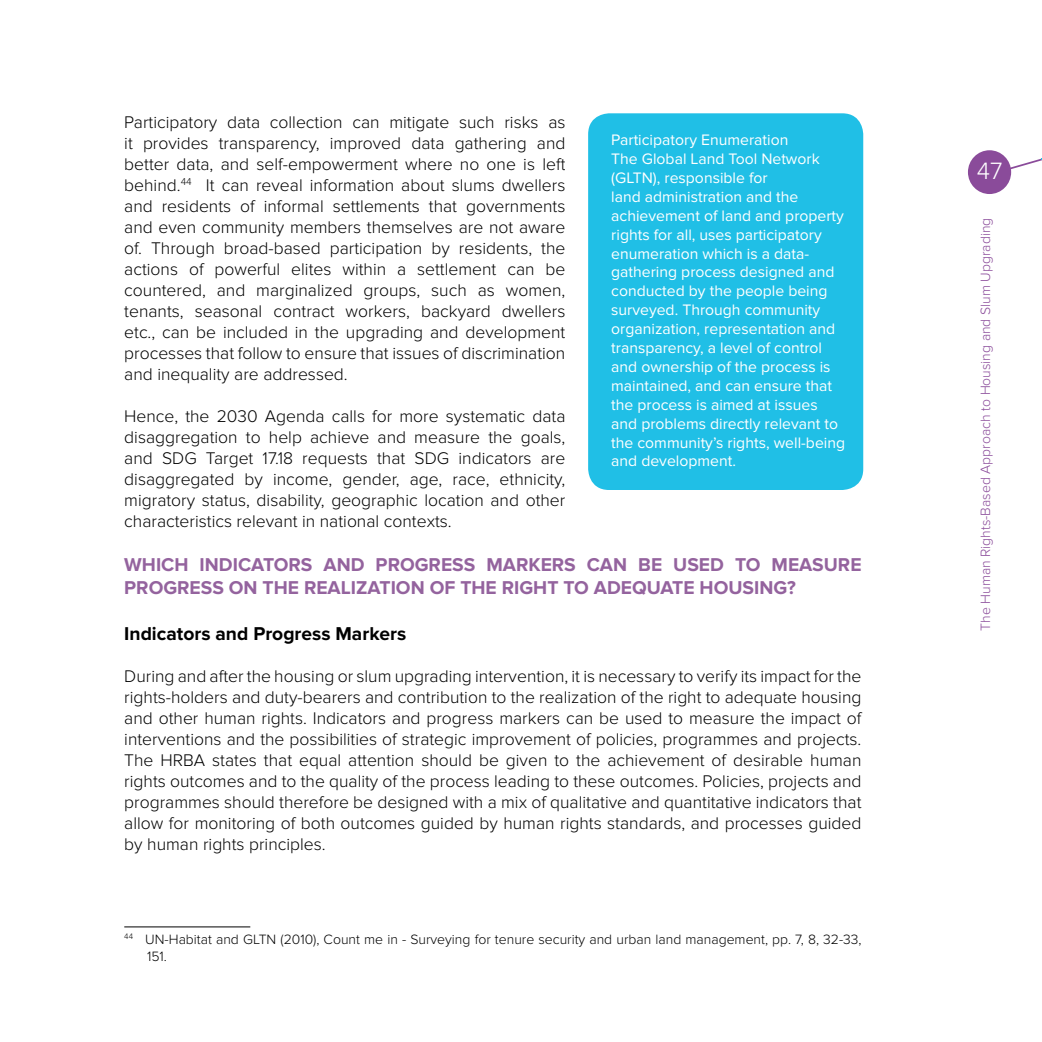
<style>
.page{position:relative;width:1042px;height:1042px;background:#fff}
.page>*{position:absolute;margin:0;border:0;box-sizing:border-box;transform-origin:0 0}
.t1{font:300 24.5px "Proxima Nova";color:#fff}
.t2{font:700 19.25px/23.1px "Proxima Nova";color:#94639e}
.t3{font:700 19.25px "Proxima Nova";color:#000}
.t4{font:300 17.5px/21px "Proxima Nova";color:#000;text-align:justify}
.t5{font:15.75px/18.9px "Proxima Nova";color:#fff}
.t6{font:300 14px/16.8px "Proxima Nova";color:#000}
.t7{font:300 14px "Proxima Nova";color:#8a4b9a}
</style>
<div class="page">
<div style="left:968px;top:150px;width:43px;height:44px;background:#8a4b9a;border-radius:50%"></div>
<svg style="left:1005px;top:157px;width:37px;height:19px"></svg>
<hr style="left:124px;top:926px;width:126px;height:1px;background:#000">
<div style="left:588px;top:113px;width:275px;height:377px;background:#20bfe6;border-radius:21px"></div>
<p class="t4" style="left:124px;top:111px;width:443px">Participatory data collection can mitigate such risks as it provides transparency, improved data gathering and better data, and self-empowerment where no one is left behind.<sup>44</sup> It can reveal information about slums dwellers and residents of informal settlements that governments and even community members themselves are not aware of. Through broad-based participation by residents, the actions of powerful elites within a settlement can be countered, and marginalized groups, such as women, tenants, seasonal contract workers, backyard dwellers etc., can be included in the upgrading and development processes that follow to ensure that issues of discrimination and inequality are addressed.</p>
<p class="t4" style="left:124px;top:405px;width:443px">Hence, the 2030 Agenda calls for more systematic data disaggregation to help achieve and measure the goals, and SDG Target 17.18 requests that SDG indicators are disaggregated by income, gender, age, race, ethnicity, migratory status, disability, geographic location and other characteristics relevant in national contexts.</p>
<p class="t2" style="left:124px;top:553px;width:739px">WHICH INDICATORS AND PROGRESS MARKERS CAN BE USED TO MEASURE<br>PROGRESS ON THE REALIZATION OF THE RIGHT TO ADEQUATE HOUSING?</p>
<p class="t3" style="left:124px;top:622px;width:283px">Indicators and Progress Markers</p>
<p class="t4" style="left:124px;top:666px;width:739px">During and after the housing or slum upgrading intervention, it is necessary to verify its impact for the rights-holders and duty-bearers and contribution to the realization of the right to adequate housing and other human rights. Indicators and progress markers can be used to measure the impact of interventions and the possibilities of strategic improvement of policies, programmes and projects.<br>The HRBA states that equal attention should be given to the achievement of desirable human rights outcomes and to the quality of the process leading to these outcomes. Policies, projects and programmes should therefore be designed with a mix of qualitative and quantitative indicators that allow for monitoring of both outcomes guided by human rights standards, and processes guided by human rights principles.</p>
<p class="t5" style="left:611px;top:131px;width:235px">Participatory Enumeration<br>The Global Land Tool Network (GLTN), responsible for<br>land administration and the achievement of land and property rights for all, uses participatory enumeration which is a data&shy;gathering process designed and conducted by the people being surveyed. Through community organization, representation and transparency, a level of control and ownership of the process is maintained, and can ensure that the process is aimed at issues and problems directly relevant to the community’s rights, well-being and development.</p>
<p class="t6" style="left:147px;top:931px;width:716px;text-indent:-23px"><sup>44</sup> UN-Habitat and GLTN (2010), Count me in - Surveying for tenure security and urban land management, pp. 7, 8, 32-33,<br>151.</p>
<h1 class="t1" style="left:977px;top:157px;width:27px">47</h1>
<p class="t7" style="left:977px;top:631px;width:414px;rotate:-90deg">The Human Rights-Based Approach to Housing and Slum Upgrading</p>
</div>
